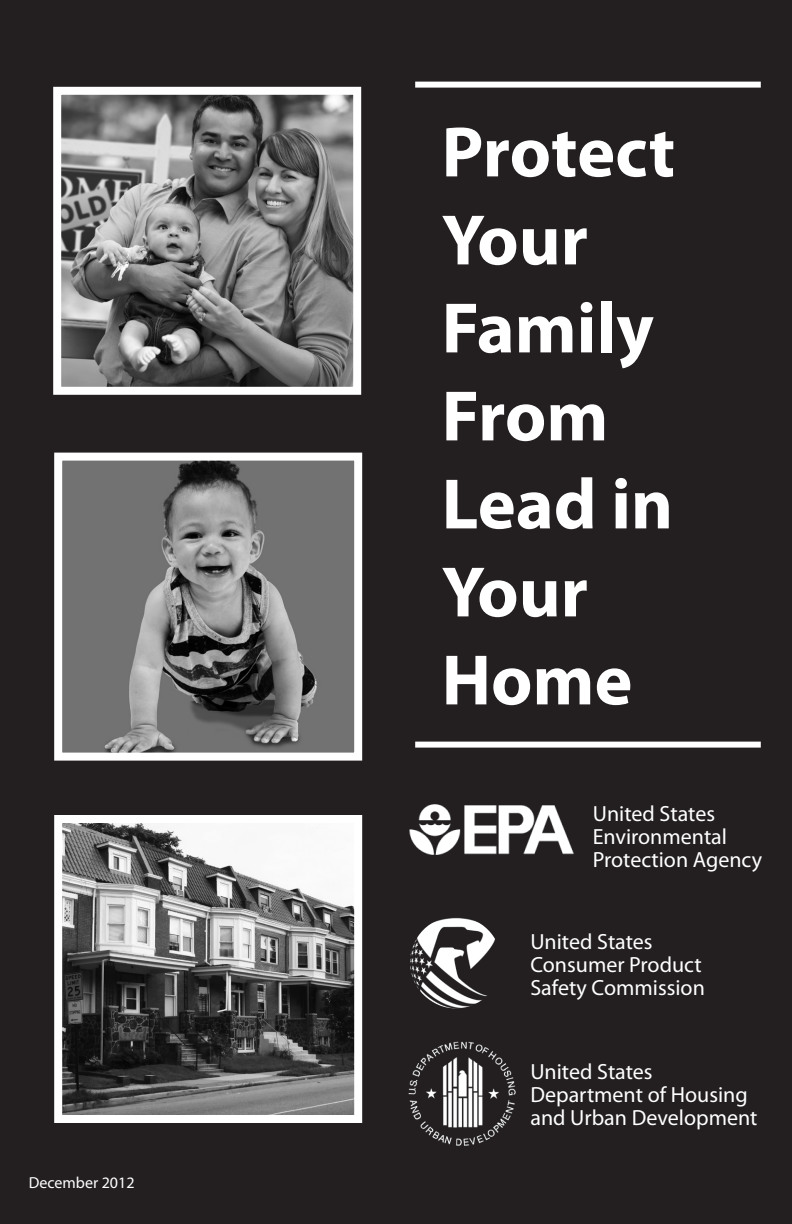
<style>
.page{position:relative;width:792px;height:1224px;background:#231f20}
.page>*{position:absolute;margin:0;border:0;box-sizing:border-box;transform-origin:0 0}
.t1{font:700 72px "Myriad Pro";color:#fff}
.t2{font:22px/23px "Myriad Pro";color:#fff}
.t3{font:16px "Myriad Pro";color:#fff}
</style>
<div class="page">
<div style="left:415px;top:82px;width:346px;height:6px;background:#fff"></div>
<div style="left:415px;top:742px;width:346px;height:6px;background:#fff"></div>
<img style="left:62px;top:96px;width:290px;height:290px">
<div style="left:53px;top:87px;width:308px;height:308px;border:8px solid #fff"></div>
<img style="left:63px;top:462px;width:290px;height:290px">
<div style="left:54px;top:453px;width:308px;height:308px;border:8px solid #fff"></div>
<img style="left:63px;top:824px;width:290px;height:290px">
<div style="left:54px;top:815px;width:308px;height:308px;border:8px solid #fff"></div>
<img style="left:409px;top:804px;width:165px;height:51px">
<img style="left:408px;top:1039px;width:110px;height:109px;border-radius:55px">
<img style="left:411px;top:917px;width:84px;height:90px">
<div style="left:408px;top:914px;width:95px;height:96px;border:2px solid #231f20;border-radius:50%"></div>
<p class="t3" style="left:29px;top:1173px;width:107px">December 2012</p>
<p class="t1" style="left:442px;top:105px;width:235px">Protect</p>
<p class="t1" style="left:442px;top:193px;width:148px">Your</p>
<p class="t1" style="left:442px;top:281px;width:214px">Family</p>
<p class="t1" style="left:442px;top:369px;width:168px">From</p>
<p class="t1" style="left:442px;top:457px;width:233px">Lead in</p>
<p class="t1" style="left:442px;top:545px;width:148px">Your</p>
<p class="t1" style="left:442px;top:633px;width:192px">Home</p>
<p class="t2" style="left:593px;top:801px;width:171px">United States<br>Environmental<br>Protection Agency</p>
<p class="t2" style="left:530px;top:929px;width:176px">United States<br>Consumer Product<br>Safety Commission</p>
<p class="t2" style="left:530px;top:1060px;width:229px">United States<br>Department of Housing and Urban Development</p>
</div>
